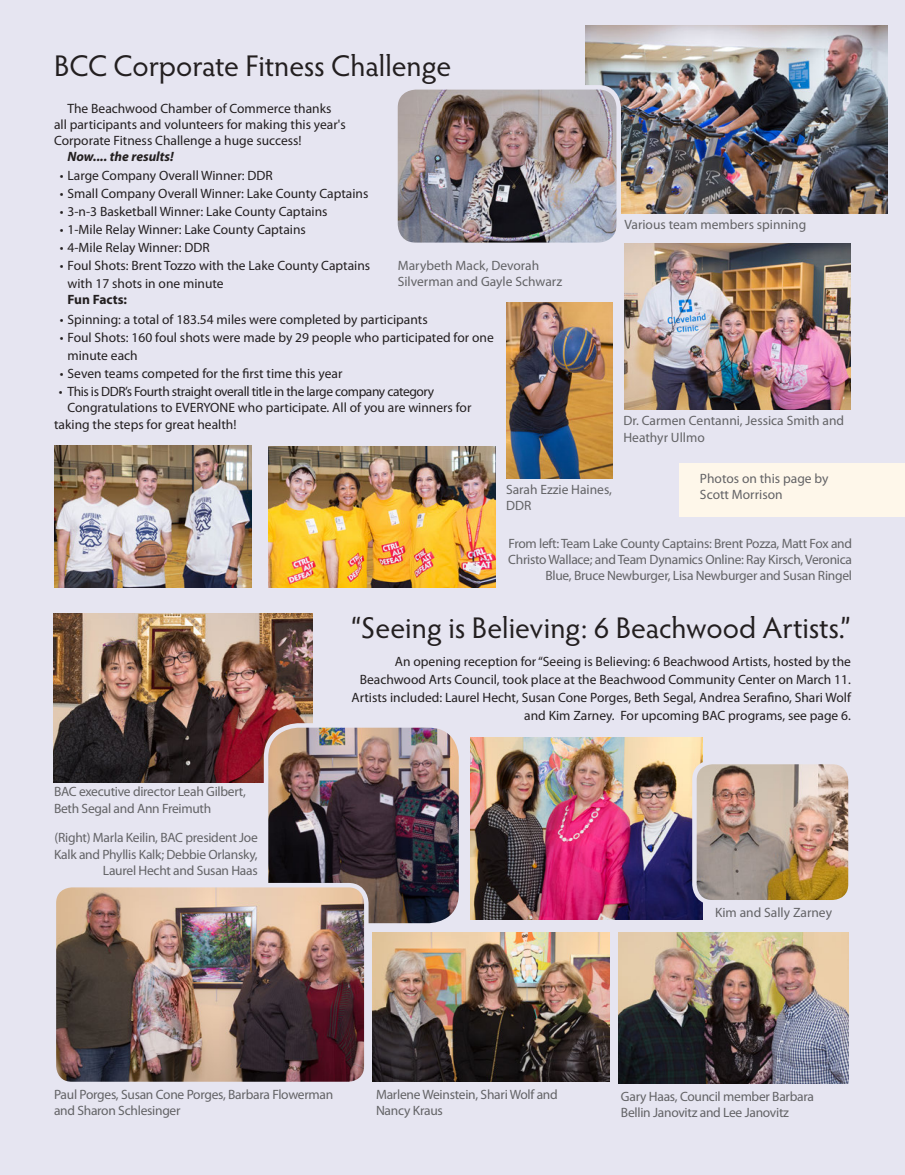
<style>
.page{position:relative;width:905px;height:1175px;background:#fff}
.page>*{position:absolute;margin:0;border:0;box-sizing:border-box;transform-origin:0 0}
.Headline_Small_2{font:30px "Hypatia Sans Pro";color:#231f20}
.Text_Indent{font:13.5px/16.2px "Myriad Pro";color:#231f20}
.t1{font:13.5px/16.2px "Myriad Pro";letter-spacing:-.02em;color:#636366}
.Hanging_Indent{font:13.5px/18px "Myriad Pro";color:#231f20}
.t2{font:13.5px/16.2px "Myriad Pro";color:#636366}
.Hanging_Indent-2{font:13.5px "Myriad Pro";letter-spacing:-.03em;color:#231f20}
.Text_Indent-2{font:italic 700 13.5px "Myriad Pro";color:#231f20}
.Text_Indent-3{font:700 13.5px "Myriad Pro";color:#231f20}
</style>
<div class="page">
<div style="left:0;top:0;width:904px;height:1174px;background:#e6e5f1"></div>
<img style="left:585px;top:25px;width:302px;height:188px">
<img style="left:624px;top:243px;width:226px;height:166px">
<img style="left:54px;top:445px;width:197px;height:142px">
<img style="left:471px;top:737px;width:232px;height:182px">
<img style="left:618px;top:932px;width:230px;height:152px">
<img style="left:506px;top:302px;width:106px;height:176px">
<img style="left:268px;top:446px;width:227px;height:141px">
<img style="left:54px;top:613px;width:258px;height:170px">
<img style="left:398px;top:87px;width:220px;height:155px">
<div style="left:393px;top:85px;width:228px;height:162px;border:4px solid #e6e5f1;border-radius:20px"></div>
<img style="left:266px;top:725px;width:192px;height:197px">
<div style="left:264px;top:723px;width:199px;height:204px;border:4px solid #e6e5f1;border-radius:32px"></div>
<img style="left:57px;top:885px;width:309px;height:196px">
<div style="left:52px;top:883px;width:316px;height:203px;border:4px solid #e6e5f1;border-radius:18px"></div>
<img style="left:372px;top:932px;width:237px;height:149px">
<div style="left:679px;top:463px;width:225px;height:53px;background:#fef7ea"></div>
<img style="left:694px;top:762px;width:153px;height:140px">
<div style="left:692px;top:759px;width:160px;height:145px;border:4px solid #e6e5f1;border-radius:18px"></div>
<p class="Headline_Small_2" style="left:54px;top:46px;width:398px">BCC Corporate Fitness Challenge</p>
<p class="Text_Indent" style="left:54px;top:100px;width:293px;text-indent:14px">The Beachwood Chamber of Commerce thanks all participants and volunteers for making this year's<br>Corporate Fitness Challenge a huge success!</p>
<p class="Text_Indent-2" style="left:68px;top:148px;width:108px">Now.... the results!</p>
<p class="Hanging_Indent" style="left:60px;top:167px;width:214px">• Large Company Overall Winner: DDR</p>
<p class="Hanging_Indent" style="left:60px;top:185px;width:310px">• Small Company Overall Winner: Lake County Captains</p>
<p class="Hanging_Indent" style="left:60px;top:203px;width:269px">• 3-n-3 Basketball Winner: Lake County Captains</p>
<p class="Hanging_Indent" style="left:60px;top:221px;width:248px">• 1-Mile Relay Winner: Lake County Captains</p>
<p class="Hanging_Indent" style="left:60px;top:239px;width:151px">• 4-Mile Relay Winner: DDR</p>
<p class="Hanging_Indent" style="left:68px;top:257px;width:304px;text-indent:-8px">• Foul Shots: Brent Tozzo with the Lake County Captains with 17 shots in one minute</p>
<p class="Text_Indent-3" style="left:68px;top:292px;width:61px">Fun Facts:</p>
<p class="Hanging_Indent" style="left:60px;top:311px;width:369px">• Spinning: a total of 183.54 miles were completed by participants</p>
<p class="Hanging_Indent" style="left:68px;top:329px;width:428px;text-indent:-8px">• Foul Shots: 160 foul shots were made by 29 people who participated for one minute each</p>
<p class="Hanging_Indent" style="left:60px;top:365px;width:284px">• Seven teams competed for the first time this year</p>
<p class="Hanging_Indent-2" style="left:59px;top:384px;width:377px">• This is DDR’s Fourth straight overall title in the large company category</p>
<p class="Text_Indent" style="left:54px;top:400px;width:419px;text-indent:14px">Congratulations to EVERYONE who participate. All of you are winners for taking the steps for great health!</p>
<p class="t2" style="left:398px;top:258px;width:166px">Marybeth Mack, Devorah<br>Silverman and Gayle Schwarz</p>
<p class="t2" style="left:506px;top:481px;width:107px">Sarah Ezzie Haines,<br>DDR</p>
<p class="t2" style="left:624px;top:217px;width:183px">Various team members spinning</p>
<p class="t2" style="left:623px;top:413px;width:222px">Dr. Carmen Centanni, Jessica Smith and<br>Heathyr Ullmo</p>
<p class="t2" style="left:700px;top:470px;width:130px">Photos on this page by<br>Scott Morrison</p>
<p class="t1" style="left:508px;top:535px;width:345px;text-align:right">From left: Team Lake County Captains: Brent Pozza, Matt Fox and<br>Christo Wallace; and Team Dynamics Online: Ray Kirsch, Veronica<br>Blue, Bruce Newburger, Lisa Newburger and Susan Ringel</p>
<p class="t1" style="left:54px;top:784px;width:193px">BAC executive director Leah Gilbert,<br>Beth Segal and Ann Freimuth</p>
<p class="t1" style="left:54px;top:830px;width:205px;text-align:right">(Right) Marla Keilin, BAC president Joe<br>Kalk and Phyllis Kalk; Debbie Orlansky,<br>Laurel Hecht and Susan Haas</p>
<p class="Headline_Small_2" style="left:351px;top:607px;width:501px">“Seeing is Believing: 6 Beachwood Artists.”</p>
<p class="Text_Indent" style="left:351px;top:653px;width:501px;line-height:18px;text-align:right">An opening reception for “Seeing is Believing: 6 Beachwood Artists, hosted by the Beachwood Arts Council, took place at the Beachwood Community Center on March 11.<br>Artists included: Laurel Hecht, Susan Cone Porges, Beth Segal, Andrea Serafino, Shari Wolf and Kim Zarney. For upcoming BAC programs, see page 6.</p>
<p class="t2" style="left:715px;top:904px;width:119px">Kim and Sally Zarney</p>
<p class="t1" style="left:54px;top:1086px;width:281px">Paul Porges, Susan Cone Porges, Barbara Flowerman and Sharon Schlesinger</p>
<p class="t1" style="left:376px;top:1086px;width:183px">Marlene Weinstein, Shari Wolf and</p>
<p class="t1" style="left:376px;top:1102px;width:68px">Nancy Kraus</p>
<p class="t1" style="left:621px;top:1088px;width:194px">Gary Haas, Council member Barbara<br>Bellin Janovitz and Lee Janovitz</p>
</div>
